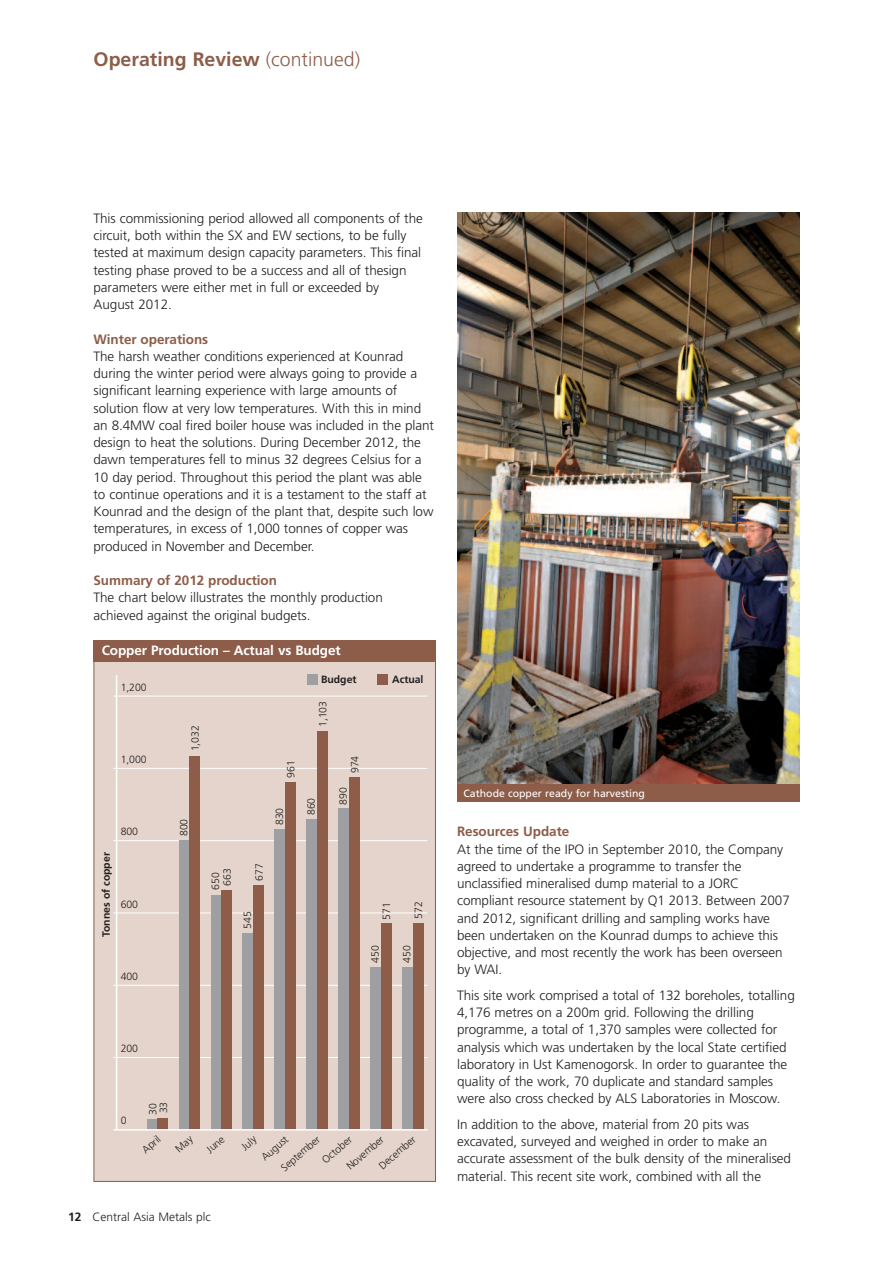
<style>
.page{position:relative;width:893px;height:1263px;background:#fff}
.page>*{position:absolute;margin:0;border:0;box-sizing:border-box;transform-origin:0 0}
.t1{font:700 19.5px "Frutiger";color:#8d5d49}
.t2{font:300 13.5px/17.2px "Frutiger";letter-spacing:-.005em;color:#231f20}
.t3{font:700 13.5px "Frutiger";letter-spacing:-.005em;color:#8d5d49}
.t4{font:700 13.5px "Frutiger";letter-spacing:-.005em;color:#fff}
.t5{font:300 12px "Frutiger";color:#231f20}
.t6{font:300 10.5px "Frutiger";letter-spacing:-.005em;color:#231f20}
.t7{font:10.5px "Frutiger";color:#fff}
.t8{font:700 10.5px "Frutiger";letter-spacing:-.005em;color:#231f20}
.s1{font-weight:300}
.s2{font-weight:700}
</style>
<div class="page">
<div style="left:94px;top:658px;width:341px;height:523px;background:#e4d4cb"></div>
<hr style="left:113px;top:1057px;width:314px;height:1px;background:#fff">
<hr style="left:113px;top:985px;width:314px;height:1px;background:#fff">
<hr style="left:113px;top:912px;width:314px;height:1px;background:#fff">
<hr style="left:113px;top:840px;width:314px;height:1px;background:#fff">
<hr style="left:113px;top:768px;width:314px;height:1px;background:#fff">
<hr style="left:113px;top:696px;width:314px;height:1px;background:#fff">
<img style="left:457px;top:213px;width:342px;height:572px">
<div style="left:147px;top:1119px;width:11px;height:11px;background:#9d9fa2"></div>
<div style="left:179px;top:841px;width:10px;height:289px;background:#9d9fa2"></div>
<div style="left:189px;top:757px;width:11px;height:373px;background:#8d5d49"></div>
<div style="left:211px;top:895px;width:10px;height:235px;background:#9d9fa2"></div>
<div style="left:221px;top:890px;width:11px;height:240px;background:#8d5d49"></div>
<div style="left:243px;top:933px;width:10px;height:197px;background:#9d9fa2"></div>
<div style="left:307px;top:674px;width:11px;height:11px;background:#9d9fa2"></div>
<div style="left:253px;top:885px;width:11px;height:245px;background:#8d5d49"></div>
<div style="left:275px;top:830px;width:10px;height:300px;background:#9d9fa2"></div>
<div style="left:285px;top:782px;width:11px;height:348px;background:#8d5d49"></div>
<div style="left:306px;top:819px;width:11px;height:311px;background:#9d9fa2"></div>
<div style="left:317px;top:731px;width:11px;height:399px;background:#8d5d49"></div>
<div style="left:377px;top:674px;width:11px;height:11px;background:#8d5d49"></div>
<div style="left:338px;top:808px;width:11px;height:322px;background:#9d9fa2"></div>
<div style="left:349px;top:778px;width:11px;height:352px;background:#8d5d49"></div>
<div style="left:370px;top:967px;width:11px;height:163px;background:#9d9fa2"></div>
<div style="left:381px;top:923px;width:10px;height:207px;background:#8d5d49"></div>
<div style="left:402px;top:967px;width:11px;height:163px;background:#9d9fa2"></div>
<div style="left:413px;top:923px;width:10px;height:207px;background:#8d5d49"></div>
<div style="left:158px;top:1118px;width:10px;height:12px;background:#8d5d49"></div>
<hr style="left:113px;top:1129px;width:314px;height:1px;background:#fff">
<hr style="left:116px;top:675px;width:1px;height:455px;background:#fff">
<div style="left:457px;top:785px;width:342px;height:17px;background:#8d5d49"></div>
<div style="left:94px;top:641px;width:342px;height:21px;background:#8d5d49"></div>
<h1 class="t1" style="left:94px;top:51px;width:268px">Operating Review <span class="s1">(continued)</span></h1>
<p class="t2" style="left:94px;top:210px;width:331px">This commissioning period allowed all components of the circuit, both within the SX and EW sections, to be fully tested at maximum design capacity parameters. This final testing phase proved to be a success and all of thesign parameters were either met in full or exceeded by August 2012.</p>
<p class="t3" style="left:94px;top:333px;width:116px">Winter operations</p>
<p class="t2" style="left:94px;top:348px;width:342px">The harsh weather conditions experienced at Kounrad during the winter period were always going to provide a significant learning experience with large amounts of solution flow at very low temperatures. With this in mind an 8.4MW coal fired boiler house was included in the plant design to heat the solutions. During December 2012, the dawn temperatures fell to minus 32 degrees Celsius for a 10 day period. Throughout this period the plant was able to continue operations and it is a testament to the staff at Kounrad and the design of the plant that, despite such low temperatures, in excess of 1,000 tonnes of copper was produced in November and December.</p>
<p class="t3" style="left:94px;top:575px;width:185px">Summary of 2012 production</p>
<p class="t2" style="left:94px;top:590px;width:291px">The chart below illustrates the monthly production achieved against the original budgets.</p>
<p class="t4" style="left:102px;top:645px;width:240px">Copper Production – Actual vs Budget</p>
<p class="t6" style="left:121px;top:683px;width:28px">1,200</p>
<p class="t6" style="left:121px;top:755px;width:28px">1,000</p>
<p class="t8" style="left:102px;top:937px;width:86px;rotate:-90deg">Tonnes of copper</p>
<p class="t6" style="left:121px;top:827px;width:19px">800</p>
<p class="t6" style="left:121px;top:900px;width:19px">600</p>
<p class="t6" style="left:121px;top:972px;width:19px">400</p>
<p class="t6" style="left:191px;top:751px;width:28px;rotate:-90deg">1,032</p>
<p class="t6" style="left:180px;top:836px;width:19px;rotate:-90deg">800</p>
<p class="t6" style="left:223px;top:886px;width:19px;rotate:-90deg">663</p>
<p class="t6" style="left:255px;top:881px;width:19px;rotate:-90deg">677</p>
<p class="t6" style="left:211px;top:890px;width:19px;rotate:-90deg">650</p>
<p class="t6" style="left:243px;top:928px;width:19px;rotate:-90deg">545</p>
<p class="t6" style="left:287px;top:778px;width:19px;rotate:-90deg">961</p>
<p class="t6" style="left:275px;top:825px;width:19px;rotate:-90deg">830</p>
<p class="t8" style="left:321px;top:675px;width:37px">Budget</p>
<p class="t8" style="left:392px;top:675px;width:33px">Actual</p>
<p class="t6" style="left:319px;top:727px;width:28px;rotate:-90deg">1,103</p>
<p class="t6" style="left:307px;top:815px;width:19px;rotate:-90deg">860</p>
<p class="t6" style="left:350px;top:773px;width:19px;rotate:-90deg">974</p>
<p class="t6" style="left:339px;top:805px;width:19px;rotate:-90deg">890</p>
<p class="t6" style="left:382px;top:920px;width:19px;rotate:-90deg">571</p>
<p class="t6" style="left:414px;top:919px;width:19px;rotate:-90deg">572</p>
<p class="t6" style="left:371px;top:962px;width:19px;rotate:-90deg">450</p>
<p class="t6" style="left:403px;top:962px;width:19px;rotate:-90deg">450</p>
<p class="t6" style="left:121px;top:1044px;width:19px">200</p>
<p class="t6" style="left:121px;top:1116px;width:7px">0</p>
<p class="t6" style="left:159px;top:1113px;width:13px;rotate:-90deg">33</p>
<p class="t6" style="left:148px;top:1115px;width:13px;rotate:-90deg">30</p>
<p class="t6" style="left:141px;top:1148px;width:22px;rotate:-41deg">April</p>
<p class="t6" style="left:205px;top:1147px;width:22px;rotate:-41deg">June</p>
<p class="t6" style="left:240px;top:1145px;width:18px;rotate:-41deg">July</p>
<p class="t6" style="left:260px;top:1155px;width:33px;rotate:-41deg">August</p>
<p class="t6" style="left:280px;top:1166px;width:49px;rotate:-41deg">September</p>
<p class="t6" style="left:321px;top:1158px;width:37px;rotate:-41deg">October</p>
<p class="t6" style="left:345px;top:1164px;width:47px;rotate:-41deg">November</p>
<p class="t6" style="left:378px;top:1164px;width:47px;rotate:-41deg">December</p>
<p class="t5" style="left:68px;top:1212px;width:144px"><span class="s2">12</span> Central Asia Metals plc</p>
<p class="t7" style="left:464px;top:789px;width:183px">Cathode copper ready for harvesting</p>
<p class="t3" style="left:457px;top:826px;width:114px">Resources Update</p>
<p class="t2" style="left:457px;top:841px;width:334px">At the time of the IPO in September 2010, the Company agreed to undertake a programme to transfer the unclassified mineralised dump material to a JORC compliant resource statement by Q1 2013. Between 2007 and 2012, significant drilling and sampling works have been undertaken on the Kounrad dumps to achieve this objective, and most recently the work has been overseen by WAI.</p>
<p class="t2" style="left:457px;top:987px;width:339px">This site work comprised a total of 132 boreholes, totalling 4,176 metres on a 200m grid. Following the drilling programme, a total of 1,370 samples were collected for analysis which was undertaken by the local State certified laboratory in Ust Kamenogorsk. In order to guarantee the quality of the work, 70 duplicate and standard samples were also cross checked by ALS Laboratories in Moscow.</p>
<p class="t2" style="left:457px;top:1116px;width:335px">In addition to the above, material from 20 pits was excavated, surveyed and weighed in order to make an accurate assessment of the bulk density of the mineralised material. This recent site work, combined with all the</p>
</div>
